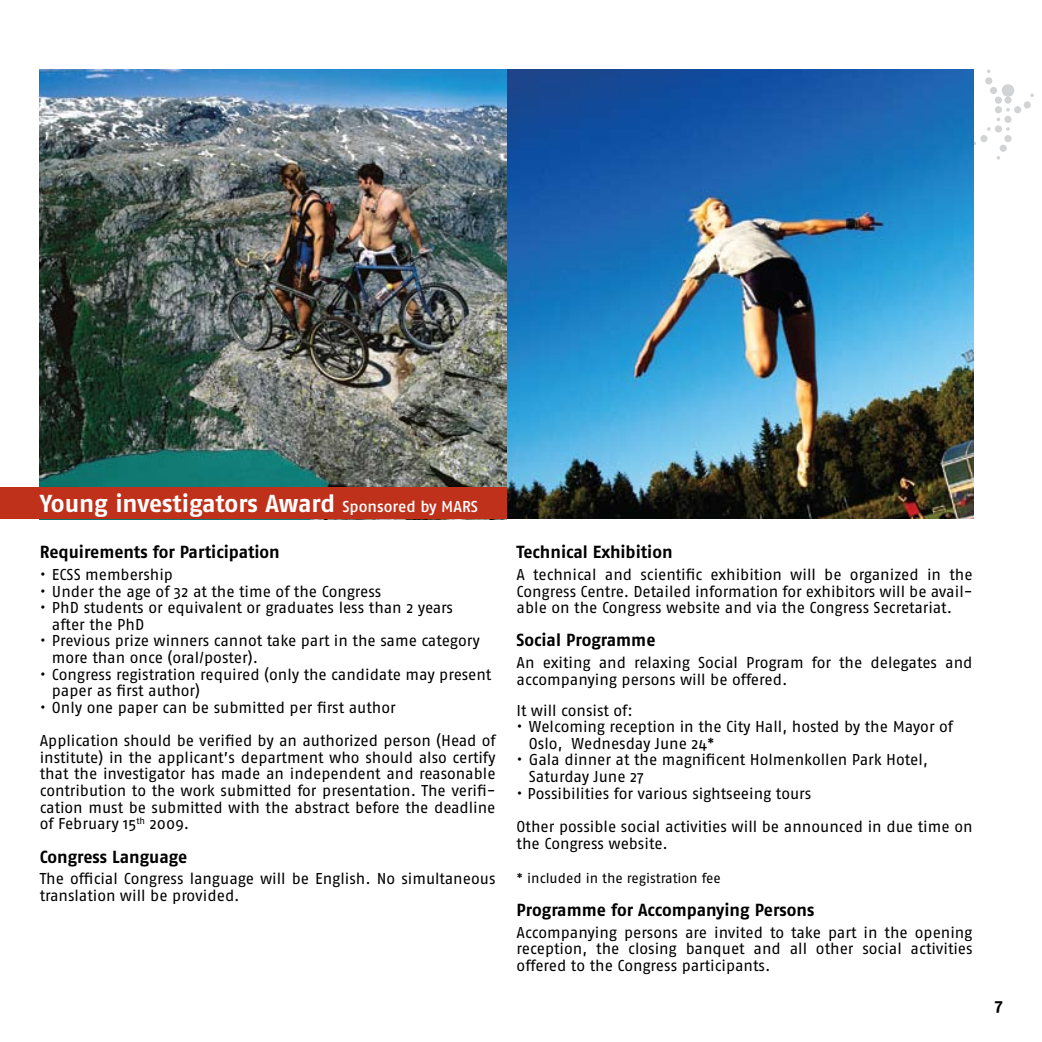
<style>
.page{position:relative;width:1042px;height:1042px;background:#fff}
.page>*{position:absolute;margin:0;border:0;box-sizing:border-box;transform-origin:0 0}
.t1{font:700 24.5px "Fago No";letter-spacing:-.01em;color:#fff}
.t2{font:700 17.5px "Fago No";letter-spacing:-.005em;color:#000}
.t3{font:15.75px/16.6px "Fago No";color:#000}
.t4{font:14px "Fago No";color:#000}
.s1{font-family:"Fago No Med";font-weight:400;font-size:15.75px}
</style>
<div class="page">
<svg style="left:996px;top:156px;width:4px;height:4px"></svg>
<div style="left:999px;top:145px;width:8px;height:7px;background:#d1d3d4;border-radius:50%"></div>
<div style="left:980px;top:135px;width:7px;height:7px;background:#d1d3d4;border-radius:50%"></div>
<div style="left:1004px;top:135px;width:7px;height:7px;background:#d1d3d4;border-radius:50%"></div>
<div style="left:995px;top:125px;width:7px;height:8px;background:#d1d3d4;border-radius:50%"></div>
<svg style="left:1006px;top:127px;width:4px;height:4px"></svg>
<div style="left:1004px;top:116px;width:7px;height:7px;background:#d1d3d4;border-radius:50%"></div>
<div style="left:995px;top:106px;width:7px;height:7px;background:#d1d3d4;border-radius:50%"></div>
<div style="left:1014px;top:106px;width:7px;height:7px;background:#d1d3d4;border-radius:50%"></div>
<div style="left:1023px;top:101px;width:8px;height:7px;background:#d1d3d4;border-radius:50%"></div>
<div style="left:995px;top:97px;width:7px;height:7px;background:#d1d3d4;border-radius:50%"></div>
<div style="left:1004px;top:97px;width:7px;height:7px;background:#d1d3d4;border-radius:50%"></div>
<svg style="left:1030px;top:93px;width:4px;height:4px"></svg>
<div style="left:990px;top:87px;width:7px;height:7px;background:#d1d3d4;border-radius:50%"></div>
<div style="left:1002px;top:84px;width:12px;height:13px;background:#d1d3d4;border-radius:50%"></div>
<div style="left:985px;top:77px;width:7px;height:7px;background:#d1d3d4;border-radius:50%"></div>
<img style="left:40px;top:69px;width:934px;height:450px">
<div style="left:0;top:488px;width:506px;height:31px;background:#bf311a"></div>
<h1 class="t1" style="left:40px;top:489px;width:440px">Young investigators Award <span class="s1">Sponsored by MARS</span></h1>
<p class="t2" style="left:40px;top:541px;width:242px">Requirements for Participation</p>
<p class="t3" style="left:40px;top:566px;width:135px">• ECSS membership</p>
<p class="t3" style="left:40px;top:582px;width:343px">• Under the age of 32 at the time of the Congress</p>
<p class="t3" style="left:52px;top:599px;width:403px;text-indent:-12px">• PhD students or equivalent or graduates less than 2 years after the PhD</p>
<p class="t3" style="left:52px;top:632px;width:429px;text-indent:-12px">• Previous prize winners cannot take part in the same category more than once (oral/poster).</p>
<p class="t3" style="left:52px;top:666px;width:441px;text-indent:-12px">• Congress registration required (only the candidate may present paper as first author)</p>
<p class="t3" style="left:40px;top:691px;width:457px;line-height:33.2px">• Only one paper can be submitted per first author<br>Application should be verified by an authorized person (Head of</p>
<p class="t3" style="left:40px;top:749px;width:457px;text-align:justify">institute) in the applicant’s department who should also certify that the investigator has made an independent and reasonable contribution to the work submitted for presentation. The verifi&shy;cation must be submitted with the abstract before the deadline of February 15<sup>th</sup> 2009.</p>
<p class="t2" style="left:40px;top:846px;width:149px">Congress Language</p>
<p class="t3" style="left:40px;top:870px;width:457px">The official Congress language will be English. No simultaneous translation will be provided.</p>
<p class="t2" style="left:516px;top:541px;width:157px">Technical Exhibition</p>
<p class="t3" style="left:516px;top:566px;width:457px;text-align:justify">A technical and scientific exhibition will be organized in the Congress Centre. Detailed information for exhibitors will be avail&shy;able on the Congress website and via the Congress Secretariat.</p>
<p class="t2" style="left:516px;top:630px;width:140px">Social Programme</p>
<p class="t3" style="left:516px;top:654px;width:457px">An exiting and relaxing Social Program for the delegates and accompanying persons will be offered.</p>
<p class="t3" style="left:516px;top:701px;width:118px">It will consist of:</p>
<p class="t3" style="left:529px;top:718px;width:426px;text-indent:-12px">• Welcoming reception in the City Hall, hosted by the Mayor of<br>Oslo, Wednesday June 24*</p>
<p class="t3" style="left:529px;top:751px;width:400px;text-indent:-12px">• Gala dinner at the magnificent Holmenkollen Park Hotel,<br>Saturday June 27</p>
<p class="t3" style="left:516px;top:776px;width:457px;line-height:33.2px">• Possibilities for various sightseeing tours<br>Other possible social activities will be announced in due time on</p>
<p class="t3" style="left:516px;top:834px;width:153px">the Congress website.</p>
<p class="t4" style="left:516px;top:870px;width:206px">* included in the registration fee</p>
<p class="t2" style="left:516px;top:899px;width:299px">Programme for Accompanying Persons</p>
<p class="t3" style="left:516px;top:924px;width:457px;text-align:justify">Accompanying persons are invited to take part in the opening reception, the closing banquet and all other social activities offered to the Congress participants.</p>
<p class="t2" style="left:995px;top:994px;width:9px">7</p>
</div>
